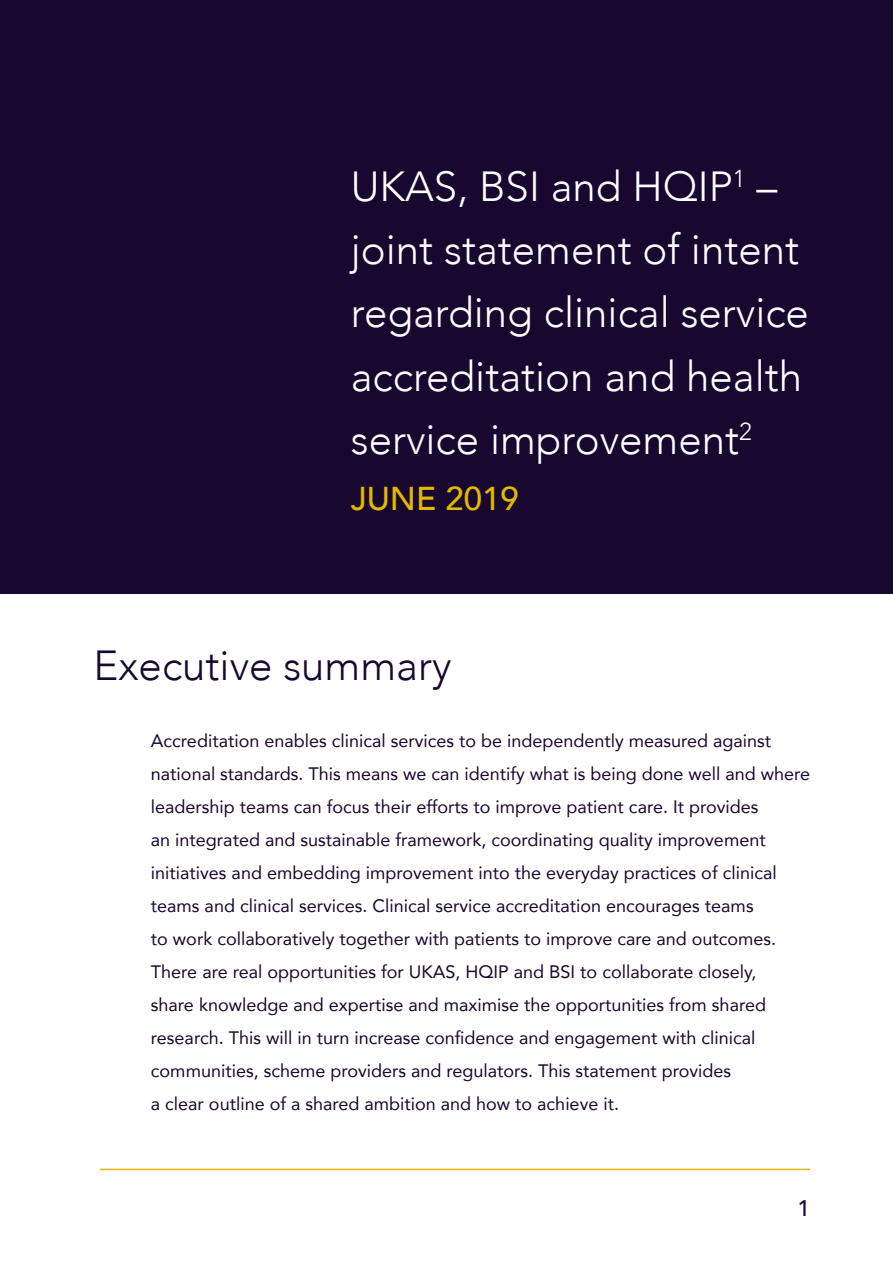
<style>
.page{position:relative;width:893px;height:1263px;background:#fff}
.page>*{position:absolute;margin:0;border:0;box-sizing:border-box;transform-origin:0 0}
.t1{font:300 42px/63px "Avenir";color:#fff}
.t2{font:300 42px "Avenir";color:#18072f}
.t3{font:500 33px "Avenir";color:#e2b900}
.t4{font:500 22.5px "Avenir";color:#18072f}
.t5{font:18px/33px "Avenir";color:#18072f}
</style>
<div class="page">
<hr style="left:100px;top:1169px;width:710px;height:1px;background:#e2b900">
<div style="left:0;top:0;width:893px;height:593px;background:#18072f"></div>
<p class="t1" style="left:351px;top:156px;width:460px">UKAS, BSI and HQIP<sup>1</sup> – joint statement of intent regarding clinical service accreditation and health service improvement<sup>2</sup></p>
<p class="t3" style="left:351px;top:470px;width:170px">JUNE 2019</p>
<p class="t2" style="left:94px;top:640px;width:359px">Executive summary</p>
<p class="t5" style="left:151px;top:724px;width:661px">Accreditation enables clinical services to be independently measured against national standards. This means we can identify what is being done well and where leadership teams can focus their efforts to improve patient care. It provides<br>an integrated and sustainable framework, coordinating quality improvement initiatives and embedding improvement into the everyday practices of clinical teams and clinical services. Clinical service accreditation encourages teams<br>to work collaboratively together with patients to improve care and outcomes.<br>There are real opportunities for UKAS, HQIP and BSI to collaborate closely,<br>share knowledge and expertise and maximise the opportunities from shared research. This will in turn increase confidence and engagement with clinical communities, scheme providers and regulators. This statement provides<br>a clear outline of a shared ambition and how to achieve it.</p>
<p class="t4" style="left:797px;top:1189px;width:14px">1</p>
</div>
